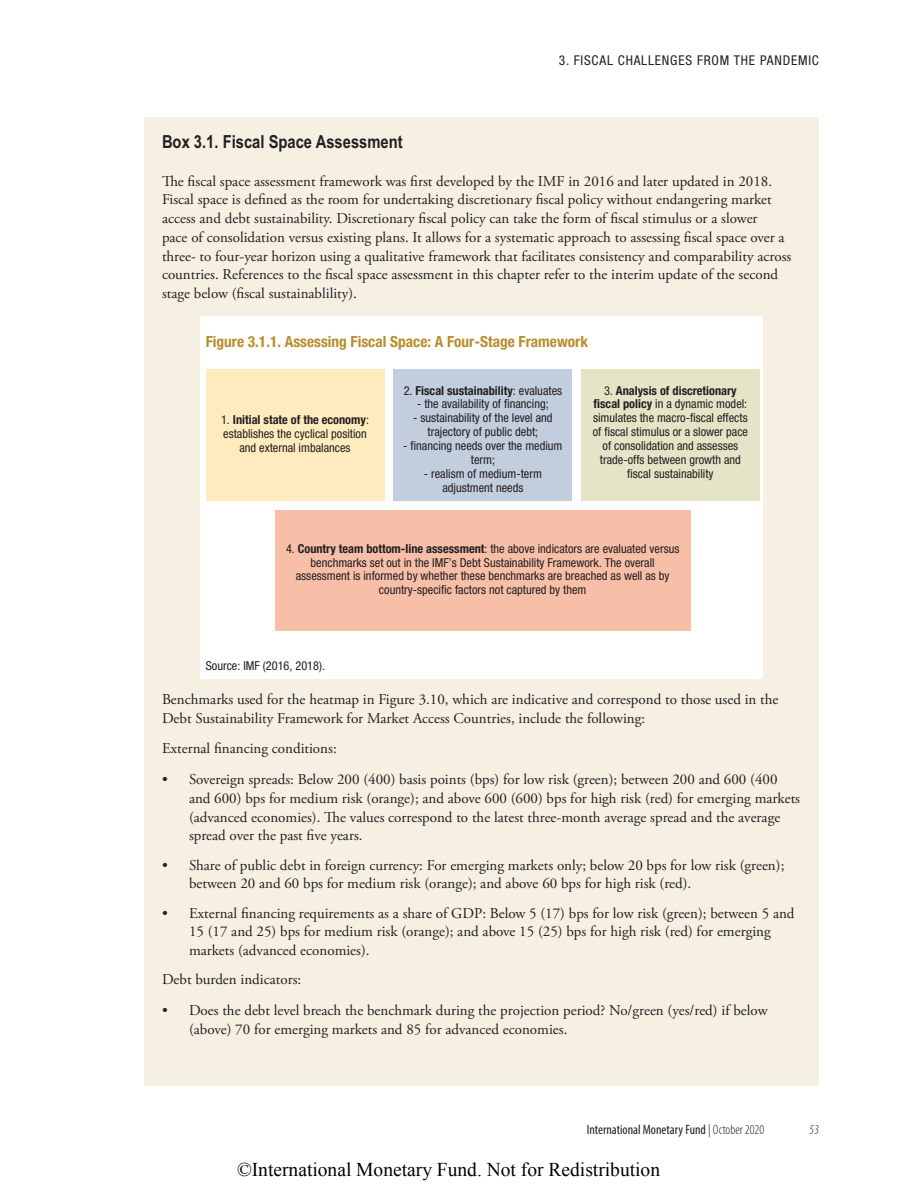
<style>
.page{position:relative;width:918px;height:1188px;background:#fff}
.page>*{position:absolute;margin:0;border:0;box-sizing:border-box;transform-origin:0 0}
.t1{font:19.5px "Times New Roman";color:#000}
.t2{font:700 18px "Arial Narrow";color:#231f20}
.t3{font:700 condensed 15.45px "Helvetica Neue LT Std";color:#b88d2d}
.t4{font:15px/18.8px "Adobe Garamond Pro";color:#231f20}
.t5{font:condensed 13.5px "Myriad Pro";color:#231f20}
.t6{font:condensed 13.5px "Helvetica Neue LT Std";letter-spacing:.06em;color:#231f20}
.t7{font:italic 300 condensed 13.5px "Myriad Pro";color:#231f20}
.t8{font:condensed 12.3px/13.8px "Helvetica Neue LT Std";color:#231f20;text-align:center}
.t9{font:700 condensed 12.3px "Helvetica Neue LT Std";color:#231f20}
.s1{font-weight:700}
.s2{font-weight:400}
.s3{font-weight:300}
</style>
<div class="page">
<div style="left:144px;top:117px;width:675px;height:968px;background:#f6f0e3"></div>
<div style="left:200px;top:316px;width:563px;height:363px;background:#fff"></div>
<div style="left:206px;top:369px;width:178px;height:132px;background:#feebbe"></div>
<div style="left:394px;top:369px;width:178px;height:132px;background:#c2cdde"></div>
<div style="left:275px;top:510px;width:415px;height:120px;background:#f7bea8"></div>
<div style="left:581px;top:369px;width:179px;height:132px;background:#e4e4c7"></div>
<p class="t2" style="left:162px;top:135px;width:242px">Box 3.1. Fiscal Space Assessment</p>
<p class="t6" style="left:559px;top:55px;width:262px">3. FISCAL CHALLENGES FROM THE PANDEMIC</p>
<p class="t4" style="left:162px;top:173px;width:631px">The fiscal space assessment framework was first developed by the IMF in 2016 and later updated in 2018.<br>Fiscal space is defined as the room for undertaking discretionary fiscal policy without endangering market access and debt sustainability. Discretionary fiscal policy can take the form of fiscal stimulus or a slower<br>pace of consolidation versus existing plans. It allows for a systematic approach to assessing fiscal space over a three- to four-year horizon using a qualitative framework that facilitates consistency and comparability across countries. References to the fiscal space assessment in this chapter refer to the interim update of the second stage below (fiscal sustainablility).</p>
<p class="t3" style="left:206px;top:336px;width:384px">Figure 3.1.1. Assessing Fiscal Space: A Four-Stage Framework</p>
<p class="t8" style="left:221px;top:415px;width:149px">1. <span class="s1">Initial state of the economy</span>: establishes the cyclical position and external imbalances</p>
<p class="t9" style="left:404px;top:386px;width:160px"><span class="s2">2.</span> Fiscal sustainability<span class="s2">: evaluates</span></p>
<p class="t8" style="left:417px;top:399px;width:133px">- the availability of financing;</p>
<p class="t8" style="left:413px;top:413px;width:141px">- sustainability of the level and trajectory of public debt;</p>
<p class="t8" style="left:403px;top:440px;width:161px">- financing needs over the medium term;</p>
<p class="t8" style="left:424px;top:468px;width:120px">- realism of medium-term adjustment needs</p>
<p class="t8" style="left:593px;top:385px;width:157px">3. <span class="s1">Analysis of discretionary fiscal policy</span> in a dynamic model: simulates the macro-fiscal effects of fiscal stimulus or a slower pace of consolidation and assesses trade-offs between growth and fiscal sustainability</p>
<p class="t8" style="left:286px;top:543px;width:395px">4. <span class="s1">Country team bottom-line assessment</span>: the above indicators are evaluated versus benchmarks set out in the IMF’s Debt Sustainability Framework. The overall assessment is informed by whether these benchmarks are breached as well as by country-specific factors not captured by them</p>
<p class="t8" style="left:206px;top:660px;width:121px">Source: IMF (2016, 2018).</p>
<p class="t4" style="left:162px;top:691px;width:618px">Benchmarks used for the heatmap in Figure 3.10, which are indicative and correspond to those used in the<br>Debt Sustainability Framework for Market Access Countries, include the following:</p>
<p class="t4" style="left:162px;top:741px;width:176px">External financing conditions:</p>
<p class="t4" style="left:189px;top:771px;width:613px;text-indent:-27px">• Sovereign spreads: Below 200 (400) basis points (bps) for low risk (green); between 200 and 600 (400 and 600) bps for medium risk (orange); and above 600 (600) bps for high risk (red) for emerging markets (advanced economies). The values correspond to the latest three-month average spread and the average spread over the past five years.</p>
<p class="t4" style="left:189px;top:857px;width:597px;text-indent:-27px">• Share of public debt in foreign currency: For emerging markets only; below 20 bps for low risk (green); between 20 and 60 bps for medium risk (orange); and above 60 bps for high risk (red).</p>
<p class="t4" style="left:189px;top:905px;width:607px;text-indent:-27px">• External financing requirements as a share of GDP: Below 5 (17) bps for low risk (green); between 5 and<br>15 (17 and 25) bps for medium risk (orange); and above 15 (25) bps for high risk (red) for emerging markets (advanced economies).</p>
<p class="t4" style="left:162px;top:972px;width:141px">Debt burden indicators:</p>
<p class="t4" style="left:189px;top:1002px;width:580px;text-indent:-27px">• Does the debt level breach the benchmark during the projection period? No/green (yes/red) if below (above) 70 for emerging markets and 85 for advanced economies.</p>
<p class="t5" style="left:587px;top:1121px;width:179px">International Monetary Fund <span class="s3">| October 2020</span></p>
<h1 class="t1" style="left:237px;top:1156px;width:425px">©International Monetary Fund. Not for Redistribution</h1>
<p class="t7" style="left:809px;top:1121px;width:11px">53</p>
</div>
